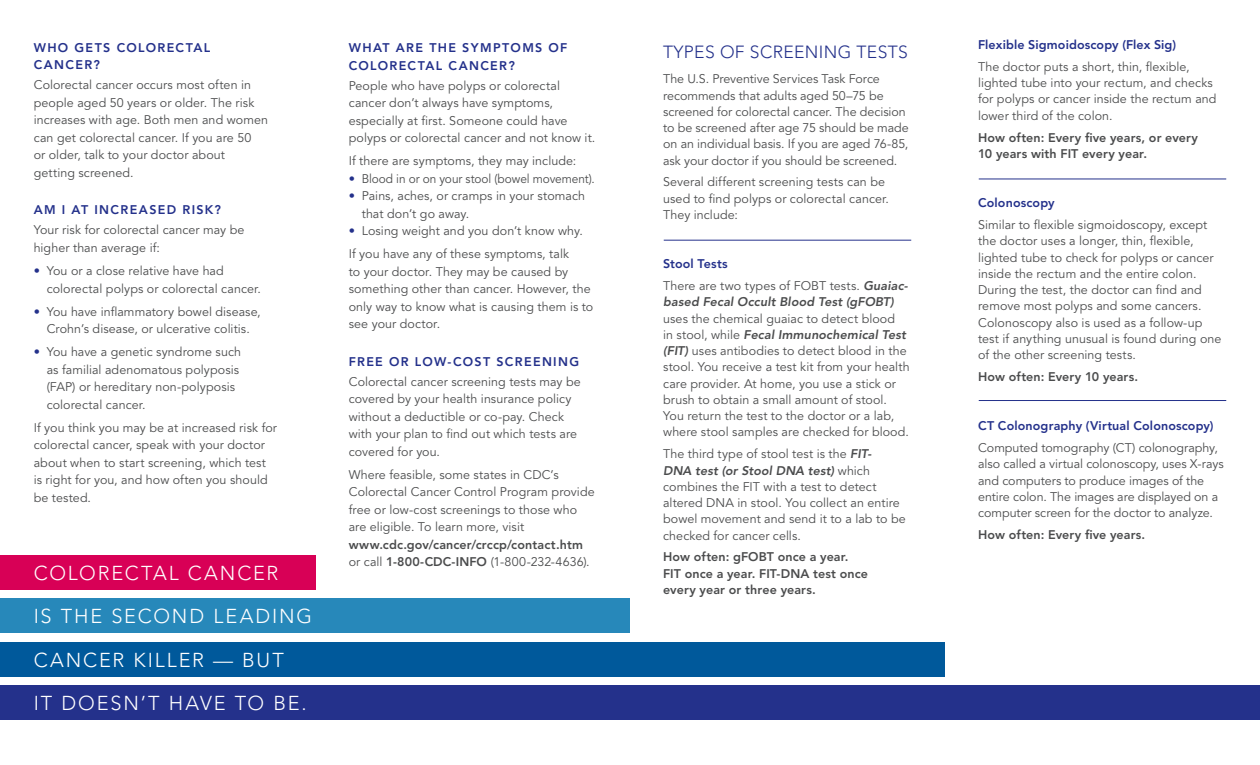
<style>
.page{position:relative;width:1260px;height:765px;background:#fff}
.page>*{position:absolute;margin:0;border:0;box-sizing:border-box;transform-origin:0 0}
.t1{font:300 20px/43.4px "Avenir";letter-spacing:.095em;color:#fff}
.t2{font:300 17.5px "Avenir";letter-spacing:.02em;color:#24318b}
.t3{font:12.5px/16.2px "Avenir";letter-spacing:.005em;color:#4b4c4d}
.t4{font:800 12.5px/16.2px "Avenir";letter-spacing:.01em;color:#4b4c4d}
.t5{font:800 12.5px "Avenir";letter-spacing:.01em;color:#24318b}
.t6{font:800 12.5px/17.5px "Avenir";letter-spacing:.11em;color:#24318b}
.t7{font:800 12.5px "Avenir";letter-spacing:.105em;color:#24318b}
.t8{font:12.5px "Avenir";letter-spacing:.005em;color:#4b4c4d;scale:.95 1}
.s1{font-weight:300;color:#24318b}
.s2{font-weight:800}
.s3{font-weight:800;font-style:italic}
</style>
<div class="page">
<hr style="left:979px;top:400px;width:247px;height:1px;background:#24318b">
<hr style="left:979px;top:178px;width:247px;height:1px;background:#24318b">
<hr style="left:664px;top:240px;width:247px;height:1px;background:#24318b">
<div style="left:0;top:555px;width:316px;height:35px;background:#d80056"></div>
<div style="left:0;top:685px;width:1260px;height:35px;background:#24318b"></div>
<div style="left:0;top:642px;width:945px;height:35px;background:#00599b"></div>
<div style="left:0;top:598px;width:629px;height:35px;background:#2788ba"></div>
<h3 class="t6" style="left:34px;top:39px;width:178px">WHO GETS COLORECTAL<br>CANCER?</h3>
<p class="t3" style="left:34px;top:77px;width:236px;line-height:17.5px">Colorectal cancer occurs most often in people aged 50 years or older. The risk increases with age. Both men and women can get colorectal cancer. If you are 50<br>or older, talk to your doctor about getting screened.</p>
<h3 class="t7" style="left:34px;top:203px;width:189px">AM I AT INCREASED RISK?</h3>
<p class="t3" style="left:34px;top:222px;width:212px;line-height:17.5px">Your risk for colorectal cancer may be higher than average if:</p>
<p class="t3" style="left:47px;top:262px;width:216px;line-height:17.5px;text-indent:-13px"><span class="s1">•</span> You or a close relative have had colorectal polyps or colorectal cancer.</p>
<p class="t3" style="left:34px;top:303px;width:229px;line-height:17.5px;text-align:center"><span class="s1">•</span> You have inflammatory bowel disease,<br>Crohn’s disease, or ulcerative colitis.</p>
<p class="t3" style="left:47px;top:344px;width:196px;line-height:17.5px;text-indent:-13px"><span class="s1">•</span> You have a genetic syndrome such as familial adenomatous polyposis (FAP) or hereditary non-polyposis colorectal cancer.</p>
<p class="t3" style="left:34px;top:419px;width:245px;line-height:17.5px">If you think you may be at increased risk for colorectal cancer, speak with your doctor about when to start screening, which test is right for you, and how often you should be tested.</p>
<p class="t1" style="left:34px;top:551px;width:280px">COLORECTAL CANCER<br>IS THE SECOND LEADING<br>CANCER KILLER — BUT<br>IT DOESN’T HAVE TO BE.</p>
<h3 class="t6" style="left:349px;top:39px;width:220px">WHAT ARE THE SYMPTOMS OF<br>COLORECTAL CANCER?</h3>
<p class="t3" style="left:349px;top:77px;width:248px;line-height:17.5px">People who have polyps or colorectal cancer don’t always have symptoms, especially at first. Someone could have polyps or colorectal cancer and not know it.</p>
<p class="t3" style="left:349px;top:153px;width:229px">If there are symptoms, they may include:</p>
<p class="t8" style="left:349px;top:171px;width:261px"><span class="s1">•</span> Blood in or on your stool (bowel movement).</p>
<p class="t3" style="left:362px;top:187px;width:225px;line-height:17.5px;text-indent:-13px"><span class="s1">•</span> Pains, aches, or cramps in your stomach that don’t go away.</p>
<p class="t3" style="left:349px;top:223px;width:236px"><span class="s1">•</span> Losing weight and you don’t know why.</p>
<p class="t3" style="left:349px;top:246px;width:246px;line-height:17.5px">If you have any of these symptoms, talk<br>to your doctor. They may be caused by something other than cancer. However, the only way to know what is causing them is to see your doctor.</p>
<h3 class="t7" style="left:349px;top:354px;width:232px">FREE OR LOW-COST SCREENING</h3>
<p class="t3" style="left:349px;top:373px;width:234px;line-height:17.5px">Colorectal cancer screening tests may be covered by your health insurance policy without a deductible or co-pay. Check with your plan to find out which tests are covered for you.</p>
<p class="t3" style="left:349px;top:466px;width:247px;line-height:17.5px">Where feasible, some states in CDC’s Colorectal Cancer Control Program provide free or low-cost screenings to those who are eligible. To learn more, visit <span class="s2">www.cdc.gov/cancer/crccp/contact.htm </span>or call <span class="s2">1-800-CDC-INFO</span> (1-800-232-4636).</p>
<h2 class="t2" style="left:663px;top:42px;width:246px">TYPES OF SCREENING TESTS</h2>
<p class="t3" style="left:663px;top:71px;width:247px">The U.S. Preventive Services Task Force recommends that adults aged 50–75 be screened for colorectal cancer. The decision to be screened after age 75 should be made on an individual basis. If you are aged 76-85, ask your doctor if you should be screened.</p>
<p class="t3" style="left:663px;top:174px;width:227px">Several different screening tests can be used to find polyps or colorectal cancer.<br>They include:</p>
<h3 class="t5" style="left:663px;top:257px;width:66px">Stool Tests</h3>
<p class="t3" style="left:663px;top:278px;width:248px">There are two types of FOBT tests. <span class="s3">Guaiac&shy;based Fecal Occult Blood Test (gFOBT) </span>uses the chemical guaiac to detect blood<br>in stool, while <span class="s3">Fecal Immunochemical Test (FIT)</span> uses antibodies to detect blood in the stool. You receive a test kit from your health care provider. At home, you use a stick or brush to obtain a small amount of stool.<br>You return the test to the doctor or a lab, where stool samples are checked for blood.</p>
<p class="t3" style="left:663px;top:446px;width:244px">The third type of stool test is the <span class="s3">FIT-<br>DNA test (or Stool DNA test)</span> which combines the FIT with a test to detect altered DNA in stool. You collect an entire bowel movement and send it to a lab to be checked for cancer cells.</p>
<p class="t4" style="left:663px;top:549px;width:206px">How often: gFOBT once a year.<br>FIT once a year. FIT-DNA test once every year or three years.</p>
<h3 class="t5" style="left:978px;top:37px;width:200px">Flexible Sigmoidoscopy (Flex Sig)</h3>
<p class="t3" style="left:978px;top:59px;width:240px">The doctor puts a short, thin, flexible, lighted tube into your rectum, and checks for polyps or cancer inside the rectum and lower third of the colon.</p>
<p class="t4" style="left:978px;top:129px;width:221px">How often: Every five years, or every<br>10 years with FIT every year.</p>
<h3 class="t5" style="left:978px;top:195px;width:78px">Colonoscopy</h3>
<p class="t3" style="left:978px;top:217px;width:245px">Similar to flexible sigmoidoscopy, except the doctor uses a longer, thin, flexible, lighted tube to check for polyps or cancer inside the rectum and the entire colon.<br>During the test, the doctor can find and remove most polyps and some cancers.<br>Colonoscopy also is used as a follow-up test if anything unusual is found during one of the other screening tests.</p>
<p class="t4" style="left:978px;top:368px;width:162px">How often: Every 10 years.</p>
<h3 class="t5" style="left:978px;top:419px;width:237px">CT Colonography (Virtual Colonoscopy)</h3>
<p class="t3" style="left:978px;top:440px;width:247px">Computed tomography (CT) colonography, also called a virtual colonoscopy, uses X-rays and computers to produce images of the entire colon. The images are displayed on a computer screen for the doctor to analyze.</p>
<p class="t4" style="left:978px;top:527px;width:169px">How often: Every five years.</p>
</div>
